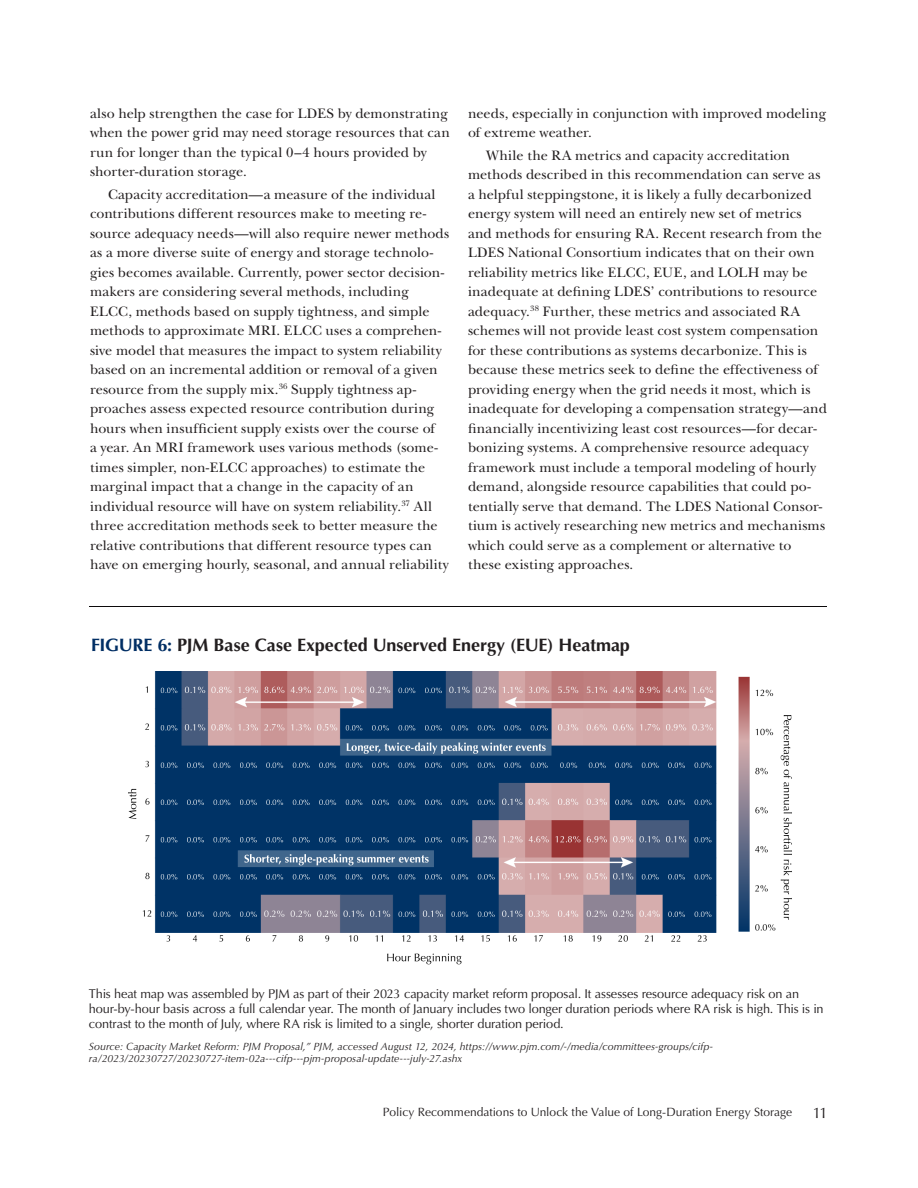
<style>
.page{position:relative;width:918px;height:1188px;background:#fff}
.page>*{position:absolute;margin:0;border:0;box-sizing:border-box;transform-origin:0 0}
.FCI_Figure_Box_Table_Header{font:700 18px "Optima LT Std";letter-spacing:-.005em;color:#231f20}
.t1{font:15px "Optima LT Std";color:#231f20}
.FCI_Body_Copy{font:14.25px/19.5px "New Baskerville Std";letter-spacing:.005em;color:#231f20}
.FCI_Figure_Captions{font:12.75px/15.3px "Optima LT Std";letter-spacing:-.01em;color:#231f20}
.t2{font:12px "Optima LT Std";color:#231f20}
.FCI_Figure_Source{font:italic 10.5px/12.6px "Optima LT Std";letter-spacing:.005em;color:#231f20}
.s1{color:#002e64}
</style>
<div class="page">
<img style="left:128px;top:671px;width:664px;height:294px">
<hr style="left:89px;top:607px;width:738px;height:1px;background:#231f20">
<hr style="left:87px;top:604px;width:741px;height:3px;background:#231f20;opacity:.75">
<p class="FCI_Body_Copy" style="left:90px;top:103px;width:362px">also help strengthen the case for LDES by demonstrating when the power grid may need storage resources that can run for longer than the typical 0–4 hours provided by shorter-duration storage.</p>
<p class="FCI_Body_Copy" style="left:90px;top:184px;width:361px;text-indent:18px">Capacity accreditation—a measure of the individual contributions different resources make to meeting re&shy;source adequacy needs—will also require newer methods as a more diverse suite of energy and storage technolo&shy;gies becomes available. Currently, power sector decision&shy;makers are considering several methods, including ELCC, methods based on supply tightness, and simple methods to approximate MRI. ELCC uses a comprehen&shy;sive model that measures the impact to system reliability based on an incremental addition or removal of a given resource from the supply mix.<sup>36</sup> Supply tightness ap&shy;proaches assess expected resource contribution during hours when insufficient supply exists over the course of<br>a year. An MRI framework uses various methods (some&shy;times simpler, non-ELCC approaches) to estimate the marginal impact that a change in the capacity of an individual resource will have on system reliability.<sup>37</sup> All three accreditation methods seek to better measure the relative contributions that different resource types can have on emerging hourly, seasonal, and annual reliability</p>
<p class="FCI_Body_Copy" style="left:468px;top:103px;width:360px">needs, especially in conjunction with improved modeling of extreme weather.</p>
<p class="FCI_Body_Copy" style="left:468px;top:145px;width:361px;text-indent:18px">While the RA metrics and capacity accreditation methods described in this recommendation can serve as a helpful steppingstone, it is likely a fully decarbonized energy system will need an entirely new set of metrics and methods for ensuring RA. Recent research from the LDES National Consortium indicates that on their own reliability metrics like ELCC, EUE, and LOLH may be inadequate at defining LDES’ contributions to resource adequacy.<sup>38</sup> Further, these metrics and associated RA schemes will not provide least cost system compensation for these contributions as systems decarbonize. This is because these metrics seek to define the effectiveness of providing energy when the grid needs it most, which is inadequate for developing a compensation strategy—and financially incentivizing least cost resources—for decar&shy;bonizing systems. A comprehensive resource adequacy framework must include a temporal modeling of hourly demand, alongside resource capabilities that could po&shy;tentially serve that demand. The LDES National Consor&shy;tium is actively researching new metrics and mechanisms which could serve as a complement or alternative to these existing approaches.</p>
<p class="FCI_Figure_Box_Table_Header" style="left:91px;top:634px;width:540px"><span class="s1">FIGURE 6:</span> PJM Base Case Expected Unserved Energy (EUE) Heatmap</p>
<p class="FCI_Figure_Captions" style="left:89px;top:986px;width:736px">This heat map was assembled by PJM as part of their 2023 capacity market reform proposal. It assesses resource adequacy risk on an hour-by-hour basis across a full calendar year. The month of January includes two longer duration periods where RA risk is high. This is in contrast to the month of July, where RA risk is limited to a single, shorter duration period.</p>
<p class="FCI_Figure_Source" style="left:89px;top:1040px;width:625px">Source: Capacity Market Reform: PJM Proposal,” PJM, accessed August 12, 2024, https://www.pjm.com/-/media/committees-groups/cifp&shy;ra/2023/20230727/20230727-item-02a---cifp---pjm-proposal-update---july-27.ashx</p>
<p class="t2" style="left:383px;top:1105px;width:411px">Policy Recommendations to Unlock the Value of Long-Duration Energy Storage</p>
<p class="t1" style="left:813px;top:1104px;width:17px">11</p>
</div>
